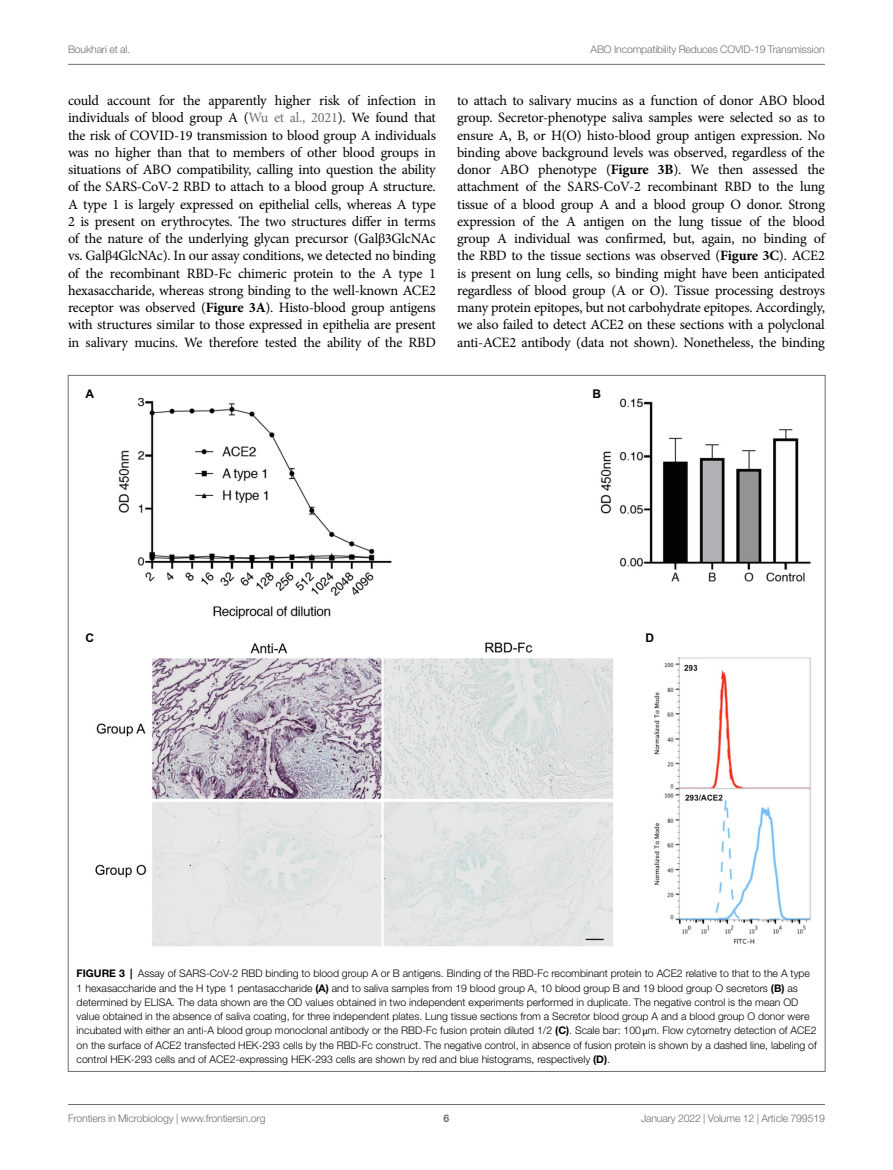
<style>
.page{position:relative;width:893px;height:1170px;background:#fff}
.page>*{position:absolute;margin:0;border:0;box-sizing:border-box;transform-origin:0 0}
.TEXT_FLUSH{font:14.25px/17.2px "Minion Pro";letter-spacing:-.02em;color:#000;text-align:justify}
.t1{font:700 12px "Arial";color:#000}
.FIG_LEG{font:300 10.5px/14.2px "Helvetica Neue LT Std";color:#000}
.t2{font:300 10.5px "Helvetica Neue LT Std";letter-spacing:-.015em;color:#6d6e71}
.t3{font:700 10.5px "Helvetica Neue LT Std";color:#6d6e71}
.s1{color:#6d6e71}
.s2{font-family:"STIX General"}
.s3{font-weight:700}
.s4{font-family:"STIX General";font-weight:400}
</style>
<div class="page">
<hr style="left:68px;top:64px;width:757px;height:1px;background:#6d6e71">
<hr style="left:68px;top:1104px;width:757px;height:1px;background:#6d6e71">
<img style="left:95px;top:397px;width:716px;height:550px">
<p class="t2" style="left:68px;top:42px;width:64px">Boukhari et al.</p>
<p class="t2" style="left:591px;top:42px;width:236px">ABO Incompatibility Reduces COVID-19 Transmission</p>
<p class="TEXT_FLUSH" style="left:68px;top:92px;width:369px">could account for the apparently higher risk of infection in individuals of blood group A (<span class="s1">Wu et al., 2021</span>). We found that the risk of COVID-19 transmission to blood group A individuals was no higher than that to members of other blood groups in situations of ABO compatibility, calling into question the ability of the SARS-CoV-2 RBD to attach to a blood group A structure.<br>A type 1 is largely expressed on epithelial cells, whereas A type 2 is present on erythrocytes. The two structures differ in terms of the nature of the underlying glycan precursor (Gal<span class="s2">β</span>3GlcNAc vs. Gal<span class="s2">β</span>4GlcNAc). In our assay conditions, we detected no binding of the recombinant RBD-Fc chimeric protein to the A type 1 hexasaccharide, whereas strong binding to the well-known ACE2 receptor was observed (<span class="s3">Figure 3A</span>). Histo-blood group antigens with structures similar to those expressed in epithelia are present in salivary mucins. We therefore tested the ability of the RBD</p>
<p class="TEXT_FLUSH" style="left:457px;top:92px;width:369px">to attach to salivary mucins as a function of donor ABO blood group. Secretor-phenotype saliva samples were selected so as to ensure A, B, or H(O) histo-blood group antigen expression. No binding above background levels was observed, regardless of the donor ABO phenotype (<span class="s3">Figure 3B</span>). We then assessed the attachment of the SARS-CoV-2 recombinant RBD to the lung tissue of a blood group A and a blood group O donor. Strong expression of the A antigen on the lung tissue of the blood group A individual was confirmed, but, again, no binding of the RBD to the tissue sections was observed (<span class="s3">Figure 3C</span>). ACE2 is present on lung cells, so binding might have been anticipated regardless of blood group (A or O). Tissue processing destroys many protein epitopes, but not carbohydrate epitopes. Accordingly, we also failed to detect ACE2 on these sections with a polyclonal anti-ACE2 antibody (data not shown). Nonetheless, the binding</p>
<p class="t1" style="left:85px;top:386px;width:10px">A</p>
<p class="t1" style="left:592px;top:386px;width:10px">B</p>
<p class="t1" style="left:85px;top:629px;width:10px">C</p>
<p class="t1" style="left:645px;top:629px;width:10px">D</p>
<p class="FIG_LEG" style="left:77px;top:966px;width:742px"><span class="s3">FIGURE 3 |</span> Assay of SARS-CoV-2 RBD binding to blood group A or B antigens. Binding of the RBD-Fc recombinant protein to ACE2 relative to that to the A type 1 hexasaccharide and the H type 1 pentasaccharide <span class="s3">(A)</span> and to saliva samples from 19 blood group A, 10 blood group B and 19 blood group O secretors <span class="s3">(B)</span> as determined by ELISA. The data shown are the OD values obtained in two independent experiments performed in duplicate. The negative control is the mean OD value obtained in the absence of saliva coating, for three independent plates. Lung tissue sections from a Secretor blood group A and a blood group O donor were incubated with either an anti-A blood group monoclonal antibody or the RBD-Fc fusion protein diluted 1/2 <span class="s3">(C)</span>. Scale bar: 100<span class="s4">μ</span>m. Flow cytometry detection of ACE2 on the surface of ACE2 transfected HEK-293 cells by the RBD-Fc construct. The negative control, in absence of fusion protein is shown by a dashed line, labeling of control HEK-293 cells and of ACE2-expressing HEK-293 cells are shown by red and blue histograms, respectively <span class="s3">(D)</span>.</p>
<p class="t2" style="left:68px;top:1111px;width:199px">Frontiers in Microbiology | www.frontiersin.org</p>
<p class="t3" style="left:444px;top:1111px;width:7px">6</p>
<p class="t2" style="left:641px;top:1111px;width:185px">January 2022 | Volume 12 | Article 799519</p>
</div>
